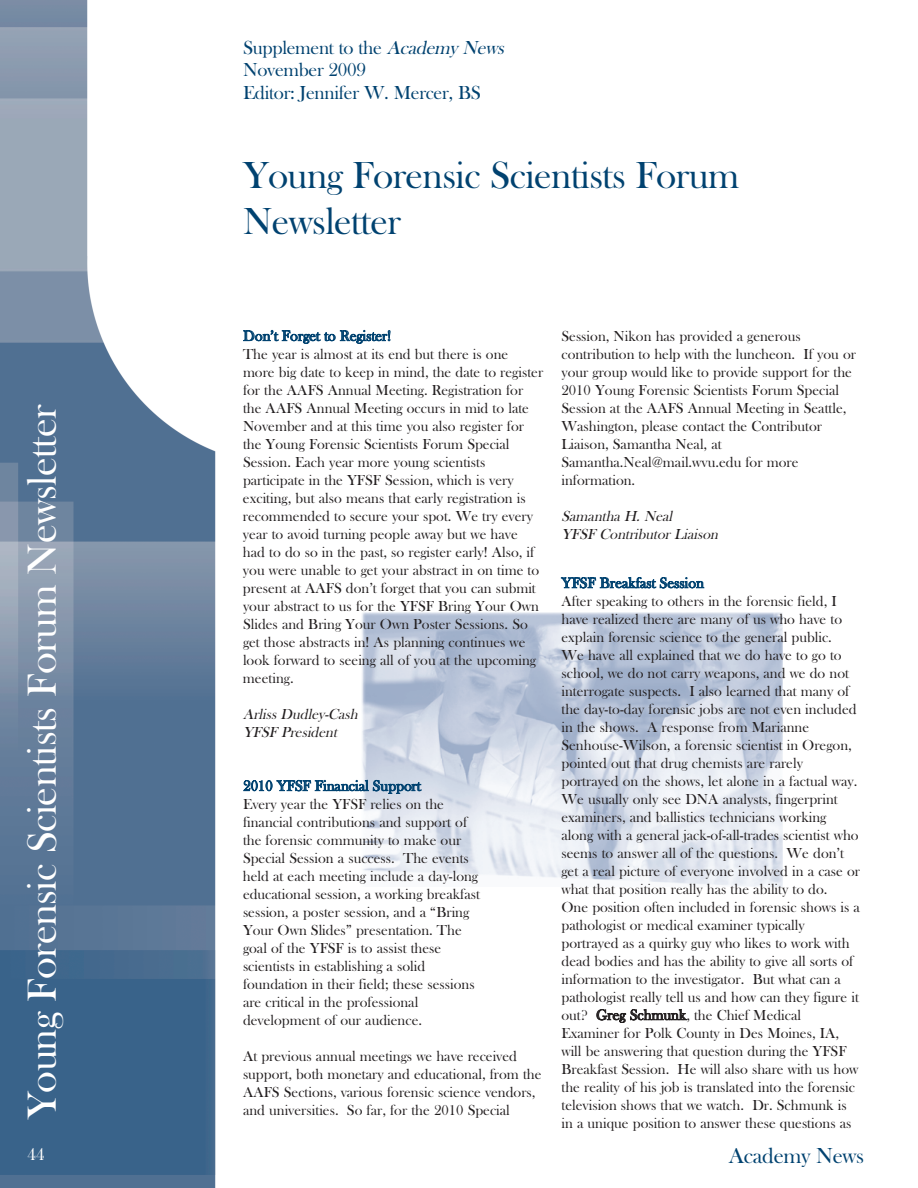
<style>
.page{position:relative;width:918px;height:1188px;background:#fff}
.page>*{position:absolute;margin:0;border:0;box-sizing:border-box;transform-origin:0 0}
.t1{font:42px "Bask Old Face";letter-spacing:-.015em;color:#fff}
.t2{font:39px/46.8px "Bask Old Face";letter-spacing:-.015em;color:#004270}
.t3{font:22.5px "Bask Old Face";letter-spacing:-.015em;color:#004270}
.t4{font:19.5px/22.5px "Bask Old Face";letter-spacing:-.015em;color:#004270}
.t5{font:18px "Bask Old Face";color:#fff}
.t6{font:15px/18px "Bask Old Face";color:#231f20}
.t7{font:15px "Bask Old Face";color:#004270}
.t8{font:italic 15px/18px "Bask Old Face";color:#231f20}
.s1{font-style:italic}
</style>
<div class="page">
<img style="left:0;top:0;width:215px;height:1188px">
<img style="left:362px;top:612px;width:421px;height:274px">
<h3 class="t4" style="left:243px;top:36px;width:267px">Supplement to the <span class="s1">AcademyNews<br></span>November 2009<br>Editor: Jennifer W. Mercer, BS</h3>
<h1 class="t1" style="left:17px;top:1119px;width:717px;rotate:-90deg">Young Forensic Scientists Forum Newsletter</h1>
<h2 class="t2" style="left:243px;top:151px;width:498px">Young Forensic Scientists Forum<br>Newsletter</h2>
<p class="t7" style="left:243px;top:327px;width:149px">Don’t Forget to Register!</p>
<p class="t6" style="left:243px;top:345px;width:302px">The year is almost at its end but there is one more big date to keep in mind, the date to register for the AAFS Annual Meeting. Registration for the AAFS Annual Meeting occurs in mid to late November and at this time you also register for the Young Forensic Scientists Forum Special Session. Each year more young scientists participate in the YFSF Session, which is very exciting, but also means that early registration is recommended to secure your spot. We try every year to avoid turning people away but we have had to do so in the past, so register early! Also, if you were unable to get your abstract in on time to present at AAFS don’t forget that you can submit your abstract to us for the YFSF Bring Your Own Slides and Bring Your Own Poster Sessions. So get those abstracts in! As planning continues we look forward to seeing all of you at the upcoming meeting.</p>
<p class="t8" style="left:243px;top:705px;width:120px">Arliss Dudley-Cash<br>YFSF President</p>
<p class="t7" style="left:243px;top:777px;width:179px">2010 YFSF Financial Support</p>
<p class="t6" style="left:243px;top:795px;width:239px">Every year the YFSF relies on the financial contributions and support of the forensic community to make our Special Session a success. The events held at each meeting include a day-long educational session, a working breakfast session, a poster session, and a “Bring Your Own Slides” presentation. The goal of the YFSF is to assist these scientists in establishing a solid foundation in their field; these sessions are critical in the professional development of our audience.</p>
<p class="t6" style="left:243px;top:1047px;width:300px">At previous annual meetings we have received support, both monetary and educational, from the AAFS Sections, various forensic science vendors, and universities. So far, for the 2010 Special</p>
<p class="t6" style="left:561px;top:327px;width:296px">Session, Nikon has provided a generous contribution to help with the luncheon. If you or your group would like to provide support for the 2010 Young Forensic Scientists Forum Special Session at the AAFS Annual Meeting in Seattle, Washington, please contact the Contributor Liaison, Samantha Neal, at Samantha.Neal@mail.wvu.edu for more information.</p>
<p class="t8" style="left:561px;top:507px;width:162px">Samantha H. Neal<br>YFSF Contributor Liaison</p>
<p class="t7" style="left:562px;top:574px;width:144px">YFSF Breakfast Session</p>
<p class="t6" style="left:561px;top:592px;width:300px">After speaking to others in the forensic field, I have realized there are many of us who have to explain forensic science to the general public.<br>We have all explained that we do have to go to school, we do not carry weapons, and we do not interrogate suspects. I also learned that many of the day-to-day forensic jobs are not even included in the shows. A response from Marianne Senhouse-Wilson, a forensic scientist in Oregon, pointed out that drug chemists are rarely portrayed on the shows, let alone in a factual way.<br>We usually only see DNA analysts, fingerprint examiners, and ballistics technicians working along with a general jack-of-all-trades scientist who seems to answer all of the questions. We don’t get a real picture of everyone involved in a case or what that position really has the ability to do.<br>One position often included in forensic shows is a pathologist or medical examiner typically portrayed as a quirky guy who likes to work with dead bodies and has the ability to give all sorts of information to the investigator. But what can a pathologist really tell us and how can they figure it out? Greg Schmunk, the Chief Medical Examiner for Polk County in Des Moines, IA, will be answering that question during the YFSF Breakfast Session. He will also share with us how the reality of his job is translated into the forensic television shows that we watch. Dr. Schmunk is in a unique position to answer these questions as</p>
<p class="t5" style="left:27px;top:1143px;width:19px">44</p>
<h3 class="t3" style="left:729px;top:1142px;width:137px">Academy News</h3>
</div>
